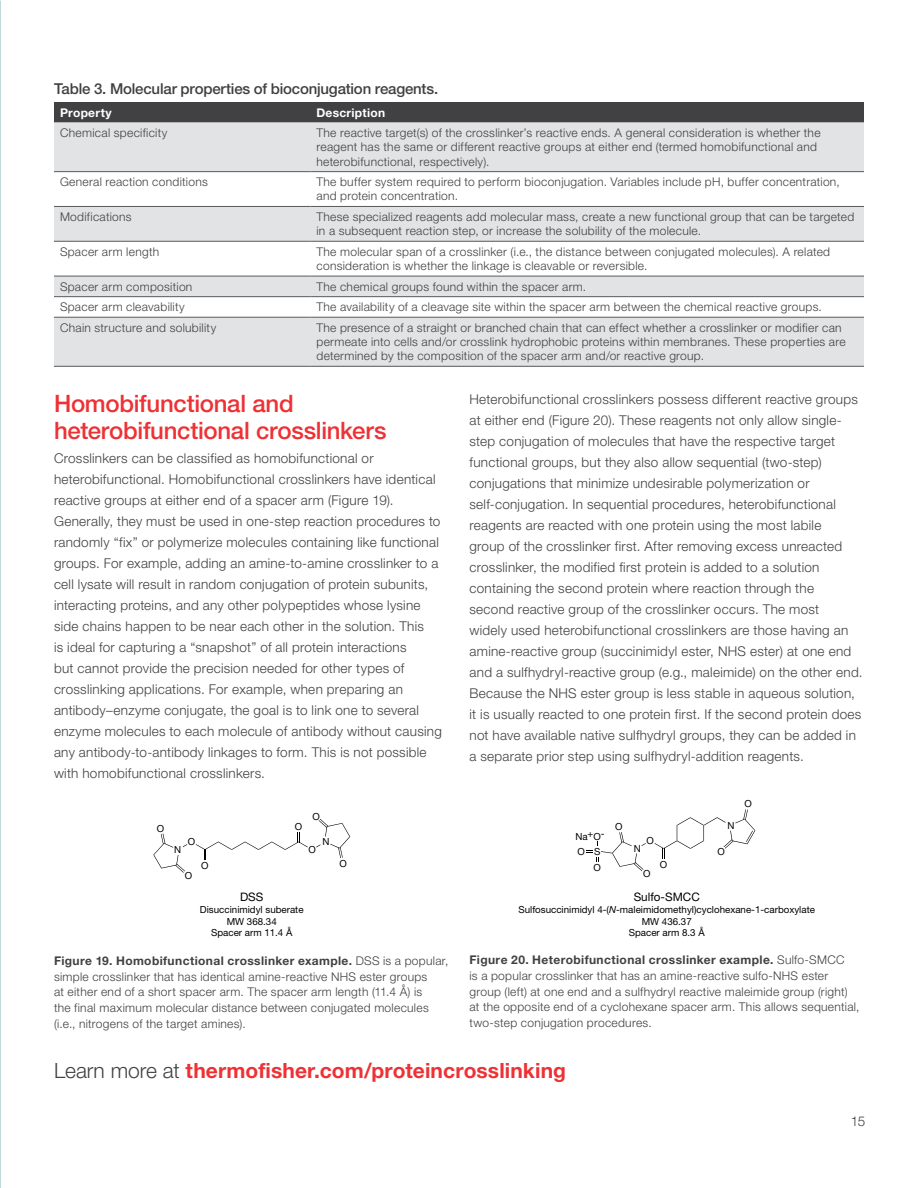
<style>
.page{position:relative;width:918px;height:1188px;background:#fff}
.page>*{position:absolute;margin:0;border:0;box-sizing:border-box;transform-origin:0 0}
.t1{font:500 24px/27px "Helvetica Neue LTW1 G";letter-spacing:-.01em;color:#ee3134}
.t2{font:700 21px "Helvetica Neue LTW1 G";letter-spacing:.005em;color:#ee3134}
.t3{font:500 15px "Helvetica Neue LTW1 G";letter-spacing:-.015em;color:#414042}
.t4{font:300 13.5px/21px "Helvetica Neue LTW1 G";letter-spacing:.02em;color:#414042}
.t5{font:300 12px/15.8px "Helvetica Neue LTW1 G";letter-spacing:.025em;color:#414042}
.t6{font:700 12px "Helvetica Neue LTW1 G";letter-spacing:.02em;color:#fff}
.t7{font:11.7px "Helvetica Neue LT Std";color:#000}
.t8{font:9.75px/11.7px "Helvetica Neue LT Std";color:#000;text-align:center}
.s1{font-weight:700}
.s2{font-style:italic}
.s3{font-weight:300;color:#414042}
</style>
<div class="page">
<div style="left:54px;top:102px;width:810px;height:21px;background:#414042"></div>
<div style="left:54px;top:123px;width:810px;height:243px;background:#e2e3e4"></div>
<svg style="left:54px;top:172px;width:810px;height:34px"></svg>
<svg style="left:54px;top:242px;width:810px;height:75px"></svg>
<hr style="left:54px;top:171px;width:256px;height:1px;background:#58595b">
<hr style="left:310px;top:171px;width:554px;height:1px;background:#58595b">
<hr style="left:54px;top:206px;width:256px;height:1px;background:#58595b">
<hr style="left:310px;top:206px;width:554px;height:1px;background:#58595b">
<hr style="left:54px;top:241px;width:256px;height:1px;background:#58595b">
<hr style="left:310px;top:241px;width:554px;height:1px;background:#58595b">
<hr style="left:54px;top:276px;width:256px;height:1px;background:#58595b">
<hr style="left:310px;top:276px;width:554px;height:1px;background:#58595b">
<hr style="left:54px;top:296px;width:256px;height:1px;background:#58595b">
<hr style="left:310px;top:296px;width:554px;height:1px;background:#58595b">
<hr style="left:54px;top:317px;width:256px;height:1px;background:#58595b">
<hr style="left:310px;top:317px;width:554px;height:1px;background:#58595b">
<hr style="left:54px;top:366px;width:256px;height:1px;background:#58595b">
<hr style="left:310px;top:366px;width:554px;height:1px;background:#58595b">
<svg style="left:153px;top:834px;width:34px;height:39px"></svg>
<svg style="left:196px;top:832px;width:112px;height:28px"></svg>
<svg style="left:316px;top:819px;width:34px;height:39px"></svg>
<svg style="left:654px;top:809px;width:101px;height:50px"></svg>
<svg style="left:586px;top:832px;width:60px;height:39px"></svg>
<p class="t3" style="left:54px;top:79px;width:386px">Table 3. Molecular properties of bioconjugation reagents.</p>
<p class="t6" style="left:60px;top:105px;width:53px">Property</p>
<p class="t6" style="left:317px;top:105px;width:70px">Description</p>
<p class="t5" style="left:60px;top:125px;width:109px">Chemical specificity</p>
<p class="t5" style="left:317px;top:126px;width:506px;line-height:14.2px">The reactive target(s) of the crosslinker’s reactive ends. A general consideration is whether the reagent has the same or different reactive groups at either end (termed homobifunctional and heterobifunctional, respectively).</p>
<p class="t5" style="left:60px;top:174px;width:149px">General reaction conditions</p>
<p class="t5" style="left:317px;top:175px;width:525px;line-height:14.2px">The buffer system required to perform bioconjugation. Variables include pH, buffer concentration, and protein concentration.</p>
<p class="t5" style="left:60px;top:209px;width:73px">Modifications</p>
<p class="t5" style="left:317px;top:210px;width:539px;line-height:14.2px">These specialized reagents add molecular mass, create a new functional group that can be targeted in a subsequent reaction step, or increase the solubility of the molecule.</p>
<p class="t5" style="left:60px;top:244px;width:101px">Spacer arm length</p>
<p class="t5" style="left:317px;top:244px;width:515px;line-height:14.2px">The molecular span of a crosslinker (i.e., the distance between conjugated molecules). A related consideration is whether the linkage is cleavable or reversible.</p>
<p class="t5" style="left:60px;top:278px;width:134px">Spacer arm composition</p>
<p class="t5" style="left:317px;top:278px;width:271px">The chemical groups found within the spacer arm.</p>
<p class="t5" style="left:60px;top:299px;width:126px">Spacer arm cleavability</p>
<p class="t5" style="left:317px;top:299px;width:507px">The availability of a cleavage site within the spacer arm between the chemical reactive groups.</p>
<p class="t5" style="left:60px;top:320px;width:158px">Chain structure and solubility</p>
<p class="t5" style="left:317px;top:320px;width:531px;line-height:14.2px">The presence of a straight or branched chain that can effect whether a crosslinker or modifier can permeate into cells and/or crosslink hydrophobic proteins within membranes. These properties are determined by the composition of the spacer arm and/or reactive group.</p>
<h1 class="t1" style="left:54px;top:390px;width:334px">Homobifunctional and heterobifunctional crosslinkers</h1>
<p class="t4" style="left:54px;top:447px;width:389px">Crosslinkers can be classified as homobifunctional or heterobifunctional. Homobifunctional crosslinkers have identical reactive groups at either end of a spacer arm (Figure 19).<br>Generally, they must be used in one-step reaction procedures to randomly “fix” or polymerize molecules containing like functional groups. For example, adding an amine-to-amine crosslinker to a cell lysate will result in random conjugation of protein subunits, interacting proteins, and any other polypeptides whose lysine side chains happen to be near each other in the solution. This<br>is ideal for capturing a “snapshot” of all protein interactions<br>but cannot provide the precision needed for other types of crosslinking applications. For example, when preparing an antibody–enzyme conjugate, the goal is to link one to several enzyme molecules to each molecule of antibody without causing any antibody-to-antibody linkages to form. This is not possible with homobifunctional crosslinkers.</p>
<p class="t4" style="left:470px;top:389px;width:395px">Heterobifunctional crosslinkers possess different reactive groups at either end (Figure 20). These reagents not only allow single&shy;step conjugation of molecules that have the respective target functional groups, but they also allow sequential (two-step) conjugations that minimize undesirable polymerization or self-conjugation. In sequential procedures, heterobifunctional reagents are reacted with one protein using the most labile<br>group of the crosslinker first. After removing excess unreacted crosslinker, the modified first protein is added to a solution containing the second protein where reaction through the<br>second reactive group of the crosslinker occurs. The most<br>widely used heterobifunctional crosslinkers are those having an amine-reactive group (succinimidyl ester, NHS ester) at one end and a sulfhydryl-reactive group (e.g., maleimide) on the other end.<br>Because the NHS ester group is less stable in aqueous solution, it is usually reacted to one protein first. If the second protein does not have available native sulfhydryl groups, they can be added in a separate prior step using sulfhydryl-addition reagents.</p>
<p class="t8" style="left:745px;top:798px;width:9px">O</p>
<p class="t8" style="left:312px;top:810px;width:9px">O</p>
<p class="t8" style="left:157px;top:822px;width:9px">O</p>
<p class="t8" style="left:295px;top:821px;width:9px">O</p>
<p class="t8" style="left:185px;top:869px;width:9px">O</p>
<p class="t8" style="left:188px;top:836px;width:9px">O</p>
<p class="t8" style="left:322px;top:836px;width:9px">N</p>
<p class="t8" style="left:174px;top:844px;width:9px">N</p>
<p class="t8" style="left:308px;top:844px;width:9px">O</p>
<p class="t8" style="left:201px;top:859px;width:9px">O</p>
<p class="t8" style="left:339px;top:857px;width:9px">O</p>
<p class="t7" style="left:240px;top:890px;width:25px">DSS</p>
<p class="t8" style="left:200px;top:903px;width:105px">Disuccinimidyl suberate<br>MW 368.34<br>Spacer arm 11.4 Å</p>
<p class="t5" style="left:54px;top:953px;width:396px"><span class="s1">Figure 19. Homobifunctional crosslinker example.</span> DSS is a popular, simple crosslinker that has identical amine-reactive NHS ester groups<br>at either end of a short spacer arm. The spacer arm length (11.4 Å) is<br>the final maximum molecular distance between conjugated molecules (i.e., nitrogens of the target amines).</p>
<p class="t8" style="left:575px;top:828px;width:31px;line-height:15.5px;text-align:left">Na+O-<br>O</p>
<p class="t8" style="left:593px;top:861px;width:9px">O</p>
<p class="t8" style="left:594px;top:846px;width:8px">S</p>
<p class="t8" style="left:615px;top:821px;width:9px">O</p>
<p class="t8" style="left:647px;top:835px;width:9px">O</p>
<p class="t8" style="left:634px;top:842px;width:9px">N</p>
<p class="t8" style="left:643px;top:868px;width:9px">O</p>
<p class="t8" style="left:660px;top:858px;width:9px">O</p>
<p class="t8" style="left:728px;top:819px;width:9px">N</p>
<p class="t8" style="left:717px;top:845px;width:9px">O</p>
<p class="t7" style="left:634px;top:890px;width:68px">Sulfo-SMCC</p>
<p class="t8" style="left:518px;top:903px;width:298px">Sulfosuccinimidyl 4-(<span class="s2">N</span>-maleimidomethyl)cyclohexane-1-carboxylate<br>MW 436.37<br>Spacer arm 8.3 Å</p>
<p class="t5" style="left:470px;top:952px;width:392px"><span class="s1">Figure 20. Heterobifunctional crosslinker example.</span> Sulfo-SMCC<br>is a popular crosslinker that has an amine-reactive sulfo-NHS ester group (left) at one end and a sulfhydryl reactive maleimide group (right) at the opposite end of a cyclohexane spacer arm. This allows sequential, two-step conjugation procedures.</p>
<h2 class="t2" style="left:54px;top:1058px;width:514px"><span class="s3">Learn more at</span> thermofisher.com/proteincrosslinking</h2>
<p class="t4" style="left:851px;top:1110px;width:16px">15</p>
</div>
